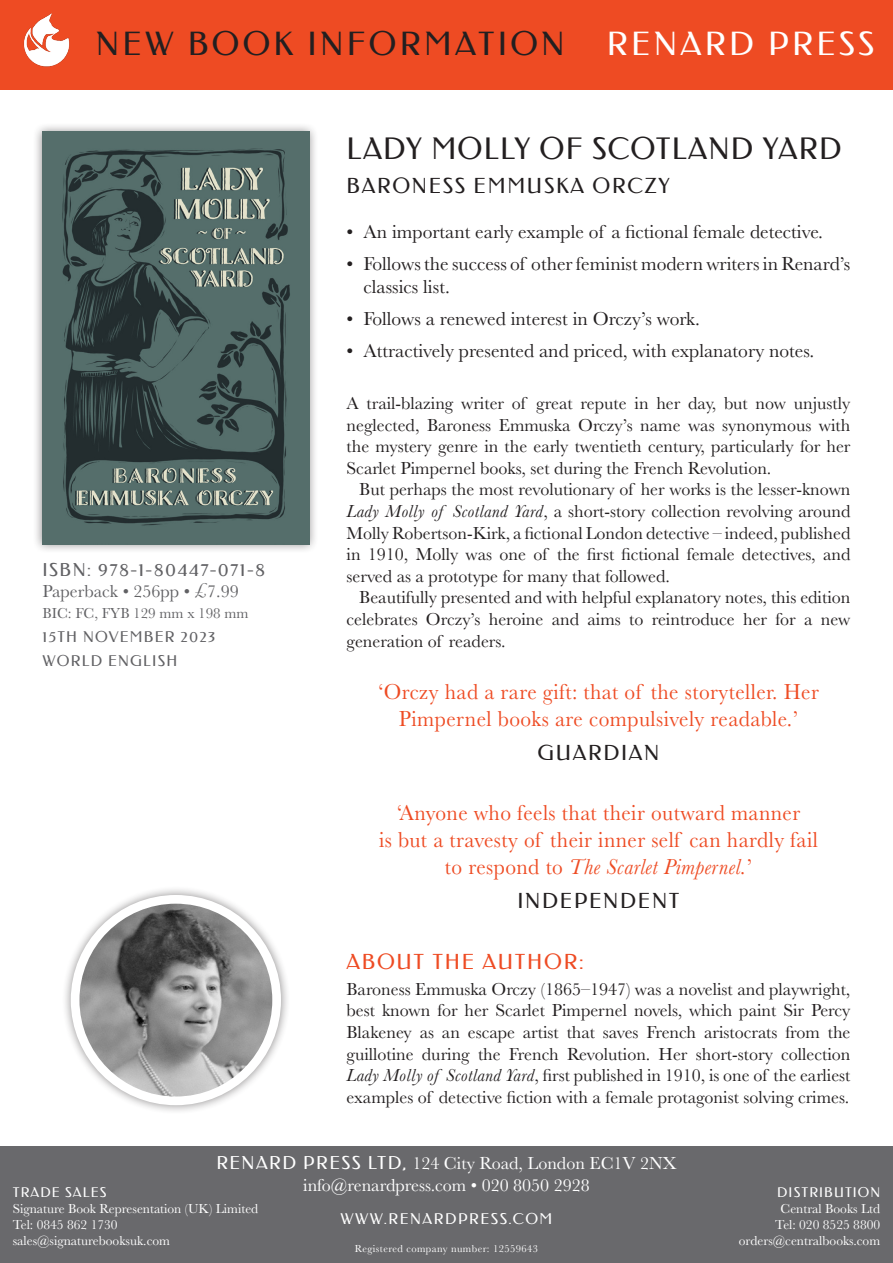
<style>
.page{position:relative;width:893px;height:1263px;background:#fff}
.page>*{position:absolute;margin:0;border:0;box-sizing:border-box;transform-origin:0 0}
.subsub_head{font:32.4px "Federo";letter-spacing:.1em;color:#231f20}
.subsub_head-2{font:32.4px "Federo";letter-spacing:.1em;color:#fff}
.t1{font:30px "Federo";letter-spacing:.04em;color:#231f20}
.QUOTE{font:22.5px/27px "Baskerville";letter-spacing:.02em;color:#ee4b23;text-align:center;scale:.95 1}
.AUTHOR{font:21px "Federo";letter-spacing:.08em;color:#231f20}
.QUOTE_AUTHOR{font:21px "Federo";letter-spacing:.08em;color:#231f20}
.AUTHOR-2{font:21px "Federo";letter-spacing:.08em;color:#ee4b23}
.BULLETS{font:19.5px/23.4px "Baskerville";color:#231f20}
.BODY{font:18px/21.6px "Baskerville";color:#231f20;text-align:justify}
.BODY-NOIND{font:18px/21.6px "Baskerville";color:#231f20;text-align:justify}
.t2{font:18px "Baskerville";color:#fff}
.t3{font:18px "Federo";letter-spacing:.08em;color:#616164}
.t4{font:18px "Baskerville";color:#616164}
.t5{font:15px "Federo";letter-spacing:.08em;color:#616164}
.t6{font:15px "Baskerville";color:#616164}
.t7{font:15px "Federo";letter-spacing:.1em;color:#fff}
.t8{font:13.5px "Baskerville";color:#fff}
.t9{font:13.5px "Federo";letter-spacing:.08em;color:#fff}
.t10{font:10.5px "Baskerville";letter-spacing:.04em;color:#fff}
.s1{font-style:italic}
.s2{font-family:"Federo"}
</style>
<div class="page">
<div style="left:0;top:0;width:893px;height:89px;background:#ee4b23"></div>
<div style="left:0;top:1146px;width:893px;height:117px;background:#69696c"></div>
<img style="left:23px;top:13px;width:47px;height:54px">
<div style="left:33px;top:122px;width:286px;height:432px;background:#231f20;opacity:.5"></div>
<img style="left:43px;top:132px;width:266px;height:412px">
<div style="left:61px;top:886px;width:229px;height:229px;background:#231f20;opacity:.5"></div>
<img style="left:80px;top:899px;width:192px;height:202px">
<div style="left:71px;top:895px;width:210px;height:210px;border:9px solid #fff;border-radius:50%"></div>
<p class="subsub_head" style="left:96px;top:25px;width:470px">NEW BOOK INFORMATION</p>
<p class="subsub_head-2" style="left:607px;top:25px;width:269px">RENARD PRESS</p>
<p class="t3" style="left:43px;top:559px;width:224px">ISBN: 978-1-80447-071-8</p>
<p class="t4" style="left:43px;top:580px;width:198px">Paperback • 256pp • <sup>£</sup>7.99</p>
<p class="t6" style="left:43px;top:604px;width:208px">BIC: FC, FYB 129 mm x 198 mm</p>
<p class="t5" style="left:43px;top:628px;width:175px">15TH NOVEMBER 2023</p>
<p class="t5" style="left:43px;top:652px;width:136px">WORLD ENGLISH</p>
<p class="t1" style="left:347px;top:132px;width:497px">LADY MOLLY OF SCOTLAND YARD</p>
<p class="AUTHOR" style="left:347px;top:174px;width:325px">BARONESS EMMUSKA ORCZY</p>
<p class="BULLETS" style="left:347px;top:220px;width:478px">• An important early example of a fictional female detective.</p>
<p class="BULLETS" style="left:364px;top:252px;width:488px;text-indent:-17px">• Follows the success of other feminist modern writers in Renard’s classics list.</p>
<p class="BULLETS" style="left:347px;top:308px;width:355px">• Follows a renewed interest in Orczy’s work.</p>
<p class="BULLETS" style="left:347px;top:339px;width:469px">• Attractively presented and priced, with explanatory notes.</p>
<p class="BODY" style="left:347px;top:393px;width:505px">A trail-blazing writer of great repute in her day, but now unjustly neglected, Baroness Emmuska Orczy’s name was synonymous with the mystery genre in the early twentieth century, particularly for her Scarlet Pimpernel books, set during the French Revolution.</p>
<p class="BODY" style="left:347px;top:479px;width:505px;text-indent:13px">But perhaps the most revolutionary of her works is the lesser-known <span class="s1">Lady Molly of Scotland Yard</span>, a short-story collection revolving around Molly Robertson-Kirk, a fictional London detective – indeed, published in 1910, Molly was one of the first fictional female detectives, and served as a prototype for many that followed.</p>
<p class="BODY" style="left:347px;top:587px;width:505px;text-indent:13px">Beautifully presented and with helpful explanatory notes, this edition celebrates Orczy’s heroine and aims to reintroduce her for a new generation of readers.</p>
<p class="QUOTE" style="left:378px;top:678px;width:465px">‘Orczy had a rare gift: that of the storyteller. Her<br>Pimpernel books are compulsively readable.’</p>
<p class="QUOTE_AUTHOR" style="left:537px;top:740px;width:123px">GUARDIAN</p>
<p class="QUOTE" style="left:379px;top:800px;width:463px">‘Anyone who feels that their outward manner<br>is but a travesty of their inner self can hardly fail to respond to <span class="s1">The Scarlet Pimpernel.</span>’</p>
<p class="QUOTE_AUTHOR" style="left:517px;top:889px;width:164px">INDEPENDENT</p>
<p class="AUTHOR-2" style="left:347px;top:950px;width:239px">ABOUT THE AUTHOR:</p>
<p class="BODY-NOIND" style="left:347px;top:978px;width:505px">Baroness Emmuska Orczy (1865–1947) was a novelist and playwright, best known for her Scarlet Pimpernel novels, which paint Sir Percy Blakeney as an escape artist that saves French aristocrats from the guillotine during the French Revolution. Her short-story collection <span class="s1">Lady Molly of Scotland Yard</span>, first published in 1910, is one of the earliest examples of detective fiction with a female protagonist solving crimes.</p>
<p class="t2" style="left:216px;top:1152px;width:462px"><span class="s2">RENARD PRESS LTD,</span> 124 City Road, London EC1V 2NX</p>
<p class="t2" style="left:303px;top:1173px;width:288px">info@renardpress.com • 020 8050 2928</p>
<p class="t7" style="left:341px;top:1210px;width:213px">WWW.RENARDPRESS.COM</p>
<p class="t10" style="left:355px;top:1242px;width:185px">Registered company number: 12559643</p>
<p class="t9" style="left:13px;top:1184px;width:95px">TRADE SALES</p>
<p class="t9" style="left:777px;top:1184px;width:105px">DISTRIBUTION</p>
<p class="t8" style="left:13px;top:1200px;width:247px">Signature Book Representation (UK) Limited</p>
<p class="t8" style="left:781px;top:1200px;width:101px">Central Books Ltd</p>
<p class="t8" style="left:13px;top:1216px;width:106px">Tel: 0845 862 1730</p>
<p class="t8" style="left:775px;top:1216px;width:106px">Tel: 020 8525 8800</p>
<p class="t8" style="left:13px;top:1232px;width:159px">sales@signaturebooksuk.com</p>
<p class="t8" style="left:739px;top:1232px;width:143px">orders@centralbooks.com</p>
</div>
